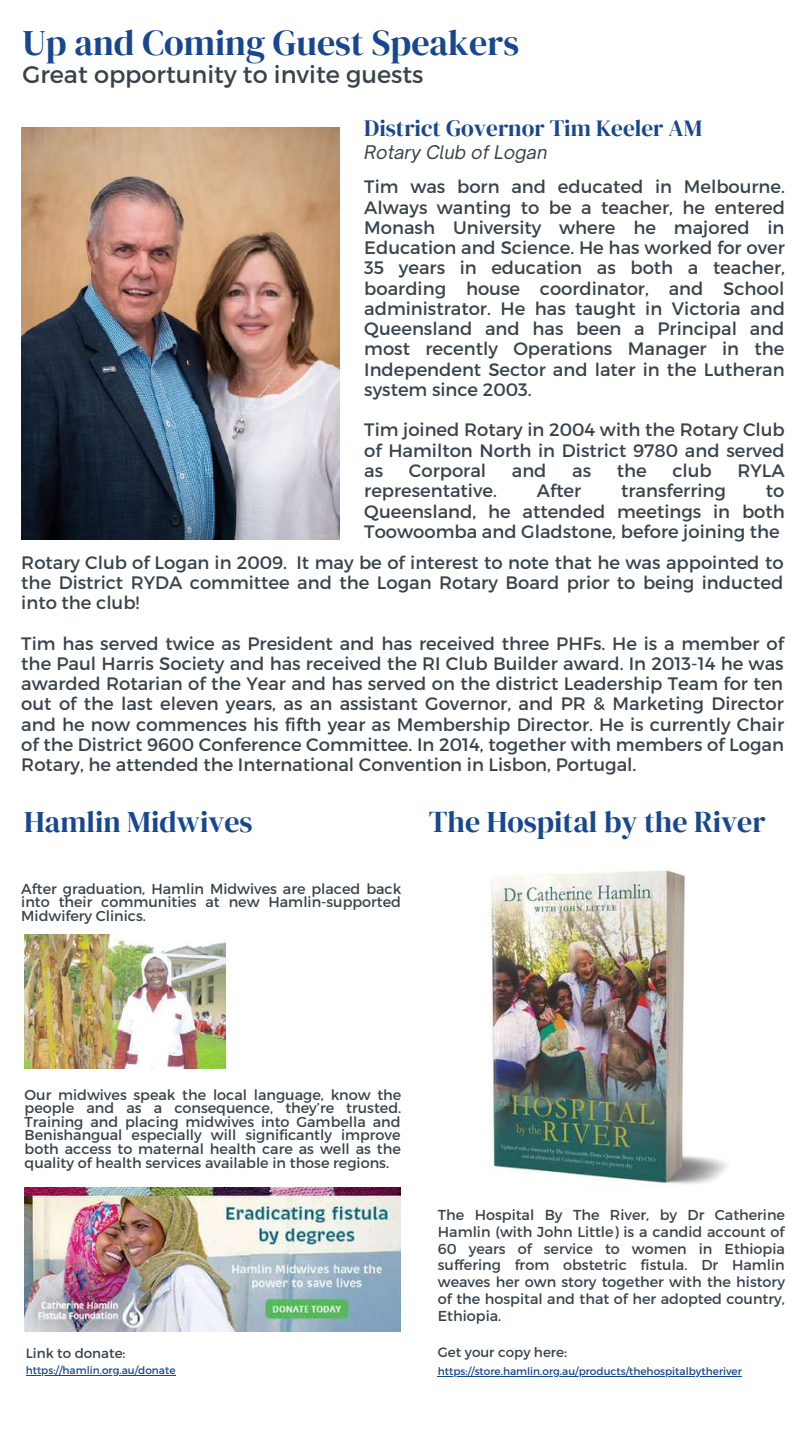
<style>
.page{position:relative;width:810px;height:1441px;background:#fff}
.page>*{position:absolute;margin:0;border:0;box-sizing:border-box;transform-origin:0 0}
.t1{font:36px "DM Serif Display";color:#17478f}
.t2{font:30px "DM Serif Display";color:#17478f}
.t3{font:24px "Montserrat";color:#39434c}
.t4{font:23.25px "DM Serif Display";color:#17478f}
.t5{font:18px/20.2px "Montserrat";color:#39434c;text-align:justify}
.t6{font:italic 18px "Open Sauce One";color:#39434c}
.t7{font:14.4px/13.5px "Montserrat";color:#39434c;text-align:justify}
.t8{font:13.5px "Montserrat";color:#39434c}
.t9{font:10.5px "Montserrat";color:#17478f}
</style>
<div class="page">
<img style="left:21px;top:128px;width:319px;height:412px">
<img style="left:489px;top:867px;width:238px;height:321px">
<img style="left:24px;top:934px;width:201px;height:134px">
<img style="left:24px;top:1187px;width:377px;height:144px">
<hr style="left:26px;top:1374px;width:150px;height:1px;background:#17478f">
<hr style="left:438px;top:1375px;width:304px;height:1px;background:#17478f">
<h1 class="t1" style="left:22px;top:18px;width:498px">Up and Coming Guest Speakers</h1>
<h3 class="t3" style="left:22px;top:59px;width:403px">Great opportunity to invite guests</h3>
<p class="t4" style="left:364px;top:112px;width:339px">District Governor Tim Keeler AM</p>
<p class="t6" style="left:364px;top:141px;width:185px">Rotary Club of Logan</p>
<p class="t5" style="left:364px;top:176px;width:422px">Tim was born and educated in Melbourne.<br>Always wanting to be a teacher, he entered Monash University where he majored in Education and Science. He has worked for over 35 years in education as both a teacher, boarding house coordinator, and School administrator. He has taught in Victoria and Queensland and has been a Principal and most recently Operations Manager in the Independent Sector and later in the Lutheran system since 2003.</p>
<p class="t5" style="left:364px;top:419px;width:422px">Tim joined Rotary in 2004 with the Rotary Club of Hamilton North in District 9780 and served as</p>
<p class="t5" style="left:409px;top:459px;width:79px">Corporal</p>
<p class="t5" style="left:512px;top:459px;width:36px">and</p>
<p class="t5" style="left:572px;top:459px;width:20px">as</p>
<p class="t5" style="left:617px;top:459px;width:31px">the</p>
<p class="t5" style="left:672px;top:459px;width:41px">club</p>
<p class="t5" style="left:737px;top:459px;width:49px">RYLA</p>
<p class="t5" style="left:364px;top:479px;width:134px">representative.</p>
<p class="t5" style="left:537px;top:479px;width:46px">After</p>
<p class="t5" style="left:621px;top:479px;width:106px">transferring</p>
<p class="t5" style="left:364px;top:479px;width:422px;text-indent:402px">to Queensland, he attended meetings in both Toowoomba and Gladstone, before joining the</p>
<p class="t5" style="left:21px;top:551px;width:764px">Rotary Club of Logan in 2009. It may be of interest to note that he was appointed to the District RYDA committee and the Logan Rotary Board prior to being inducted into the club!</p>
<p class="t5" style="left:21px;top:632px;width:764px">Tim has served twice as President and has received three PHFs. He is a member of the Paul Harris Society and has received the RI Club Builder award. In 2013-14 he was awarded Rotarian of the Year and has served on the district Leadership Team for ten out of the last eleven years, as an assistant Governor, and PR &amp; Marketing Director and he now commences his fifth year as Membership Director. He is currently Chair of the District 9600 Conference Committee. In 2014, together with members of Logan Rotary, he attended the International Convention in Lisbon, Portugal.</p>
<h2 class="t2" style="left:24px;top:801px;width:230px">Hamlin Midwives</h2>
<p class="t7" style="left:21px;top:880px;width:381px">After graduation, Hamlin Midwives are placed back into their communities at new Hamlin-supported Midwifery Clinics.</p>
<h2 class="t2" style="left:429px;top:801px;width:338px">The Hospital by the River</h2>
<p class="t7" style="left:25px;top:1087px;width:378px">Our midwives speak the local language, know the people and as a consequence, they’re trusted.<br>Training and placing midwives into Gambella and Benishangual especially will significantly improve both access to maternal health care as well as the quality of health services available in those regions.</p>
<p class="t8" style="left:26px;top:1344px;width:101px">Link to donate:</p>
<p class="t9" style="left:26px;top:1362px;width:151px">https://hamlin.org.au/donate</p>
<p class="t7" style="left:438px;top:1205px;width:349px;line-height:16.8px">The Hospital By The River, by Dr Catherine Hamlin (with John Little) is a candid account of 60 years of service to women in Ethiopia suffering from obstetric fistula. Dr Hamlin weaves her own story together with the history of the hospital and that of her adopted country, Ethiopia.</p>
<p class="t8" style="left:438px;top:1343px;width:131px">Get your copy here:</p>
<p class="t9" style="left:438px;top:1363px;width:306px">https://store.hamlin.org.au/products/thehospitalbytheriver</p>
</div>
